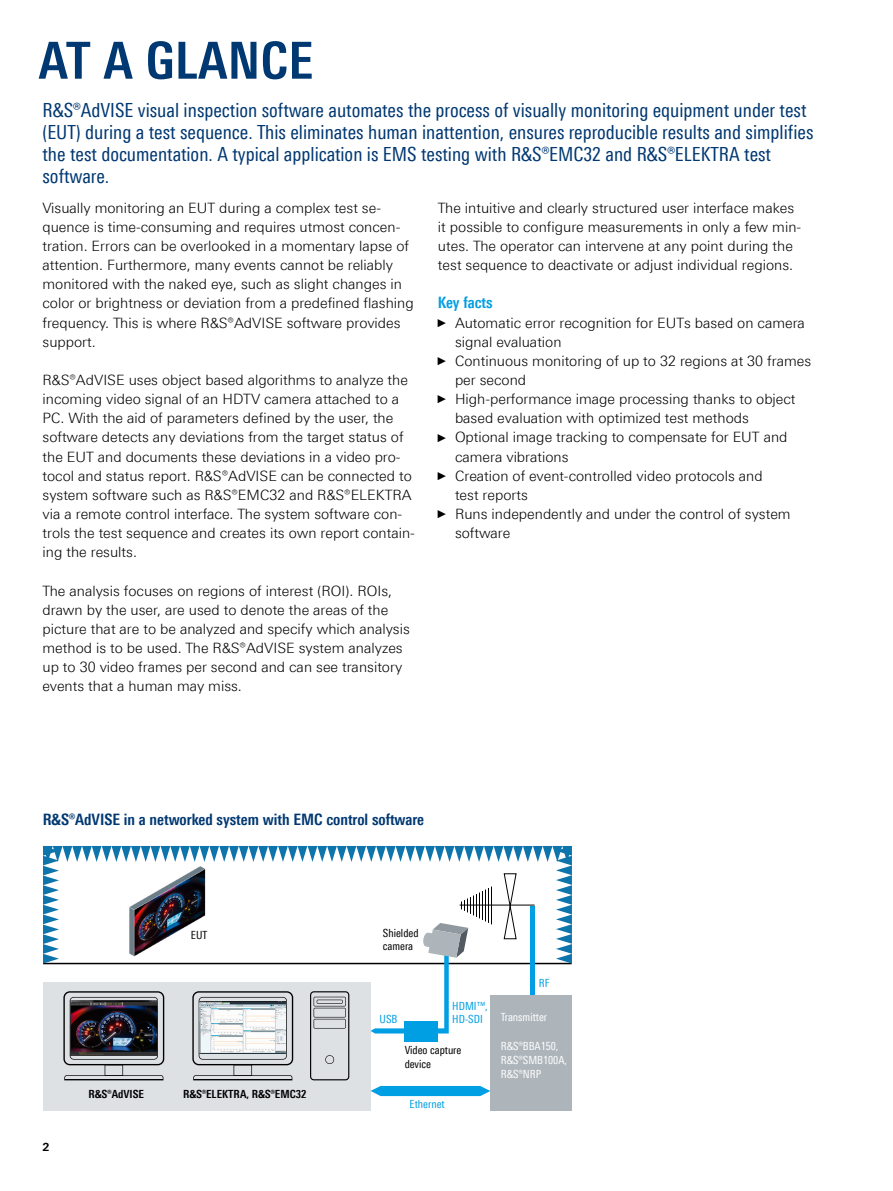
<style>
.page{position:relative;width:893px;height:1191px;background:#fff}
.page>*{position:absolute;margin:0;border:0;box-sizing:border-box;transform-origin:0 0}
.t1{font:700 51px "Linotype Univers 620 Cn";letter-spacing:.01em;color:#003872}
.Teaser{font:19.5px/22px "Linotype Univers 420 Cn";color:#003872}
.Grafik_Tabelle_Übers{font:700 15.75px "Linotype Univers 620 Cn";color:#003872}
.Absatzfett_cyan{font:700 15.75px "Linotype Univers 620 Cn";color:#009ee3}
.Haupttext{font:300 14.25px/19.2px "Linotype Univers 330";color:#000}
.t2{font:11.25px/13.5px "Linotype Univers 420 Cn";color:#000}
.t3{font:11.25px/14.2px "Linotype Univers 420 Cn";color:#fff}
.t4{font:11.25px/13.5px "Linotype Univers 420 Cn";color:#009ee3}
.t5{font:700 11.25px "Linotype Univers 620 Cn";color:#000}
.t6{font:700 11.25px "Linotype Univers 630";color:#000}
.s1{font-family:"Arial Narrow";font-weight:400;font-size:11.4px}
</style>
<div class="page">
<div style="left:43px;top:981px;width:328px;height:129px;background:#dee1e4"></div>
<div style="left:490px;top:994px;width:82px;height:116px;background:#adb5bb"></div>
<svg style="left:371px;top:1086px;width:119px;height:10px"></svg>
<svg style="left:43px;top:846px;width:529px;height:234px"></svg>
<div style="left:530px;top:906px;width:5px;height:88px;background:#009ee3"></div>
<img style="left:127px;top:865px;width:80px;height:91px">
<img style="left:200px;top:1001px;width:86px;height:52px">
<h1 class="t1" style="left:39px;top:30px;width:276px">AT A GLANCE</h1>
<p class="Teaser" style="left:43px;top:99px;width:772px">R&amp;S®AdVISE visual inspection software automates the process of visually monitoring equipment under test (EUT) during a test sequence. This eliminates human inattention, ensures reproducible results and simplifies the test documentation. A typical application is EMS testing with R&amp;S®EMC32 and R&amp;S®ELEKTRA test software.</p>
<p class="Haupttext" style="left:438px;top:198px;width:365px">The intuitive and clearly structured user interface makes it possible to configure measurements in only a few min&shy;utes. The operator can intervene at any point during the test sequence to deactivate or adjust individual regions.</p>
<p class="Absatzfett_cyan" style="left:438px;top:293px;width:56px">Key facts</p>
<p class="Haupttext" style="left:455px;top:313px;width:351px;text-indent:-17px"><span class="s1">►</span> Automatic error recognition for EUTs based on camera signal evaluation</p>
<p class="Haupttext" style="left:455px;top:351px;width:358px;text-indent:-17px"><span class="s1">►</span> Continuous monitoring of up to 32 regions at 30 frames per second</p>
<p class="Haupttext" style="left:455px;top:389px;width:342px;text-indent:-17px"><span class="s1">►</span> High-performance image processing thanks to object based evaluation with optimized test methods</p>
<p class="Haupttext" style="left:455px;top:427px;width:334px;text-indent:-17px"><span class="s1">►</span> Optional image tracking to compensate for EUT and camera vibrations</p>
<p class="Haupttext" style="left:455px;top:466px;width:309px;text-indent:-17px"><span class="s1">►</span> Creation of event-controlled video protocols and test reports</p>
<p class="Haupttext" style="left:455px;top:504px;width:337px;text-indent:-17px"><span class="s1">►</span> Runs independently and under the control of system software</p>
<p class="Haupttext" style="left:43px;top:198px;width:373px">Visually monitoring an EUT during a complex test se&shy;quence is time-consuming and requires utmost concen&shy;tration. Errors can be overlooked in a momentary lapse of attention. Furthermore, many events cannot be reliably monitored with the naked eye, such as slight changes in color or brightness or deviation from a predefined flashing frequency. This is where R&amp;S®AdVISE software provides support.</p>
<p class="Haupttext" style="left:43px;top:370px;width:374px">R&amp;S®AdVISE uses object based algorithms to analyze the incoming video signal of an HDTV camera attached to a PC. With the aid of parameters defined by the user, the software detects any deviations from the target status of the EUT and documents these deviations in a video pro&shy;tocol and status report. R&amp;S®AdVISE can be connected to system software such as R&amp;S®EMC32 and R&amp;S®ELEKTRA via a remote control interface. The system software con&shy;trols the test sequence and creates its own report contain&shy;ing the results.</p>
<p class="Haupttext" style="left:43px;top:580px;width:369px">The analysis focuses on regions of interest (ROI). ROIs, drawn by the user, are used to denote the areas of the picture that are to be analyzed and specify which analysis method is to be used. The R&amp;S®AdVISE system analyzes up to 30 video frames per second and can see transitory events that a human may miss.</p>
<p class="Grafik_Tabelle_Übers" style="left:43px;top:810px;width:383px">R&amp;S®AdVISE in a networked system with EMC control software</p>
<p class="t2" style="left:191px;top:927px;width:18px">EUT</p>
<p class="t6" style="left:43px;top:1139px;width:9px">2</p>
<p class="t5" style="left:89px;top:1087px;width:57px">¸AdVISE</p>
<p class="t5" style="left:183px;top:1087px;width:125px">¸ELEKTRA, ¸EMC32</p>
<p class="t2" style="left:383px;top:926px;width:37px">Shielded camera</p>
<p class="t4" style="left:380px;top:1012px;width:19px">USB</p>
<p class="t4" style="left:452px;top:999px;width:37px">HDMI™,<br>HD-SDI</p>
<p class="t2" style="left:405px;top:1043px;width:58px">Video capture device</p>
<p class="t4" style="left:410px;top:1097px;width:37px">Ethernet</p>
<p class="t4" style="left:539px;top:976px;width:12px">RF</p>
<p class="t3" style="left:501px;top:1010px;width:48px">Transmitter</p>
<p class="t3" style="left:501px;top:1038px;width:68px">¸BBA150, ¸SMB100A, ¸NRP</p>
</div>
